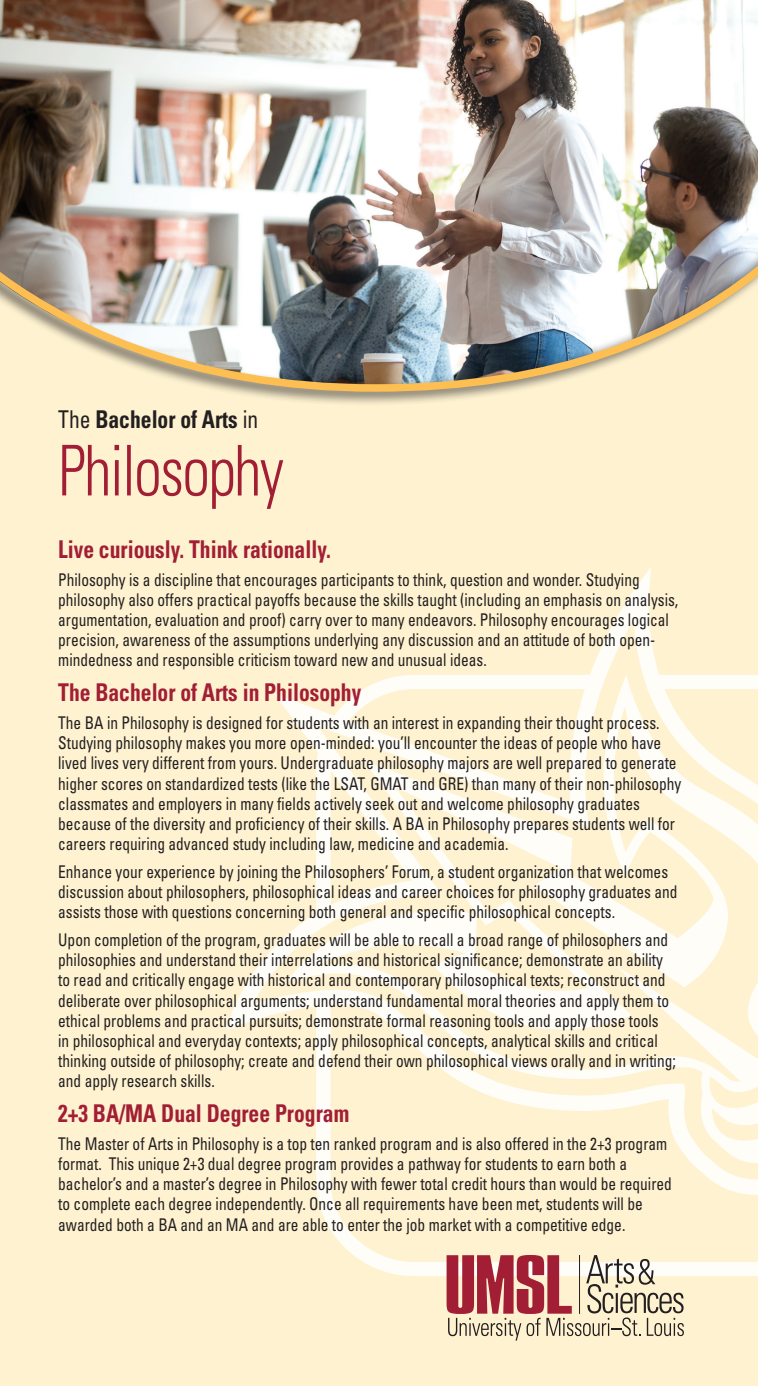
<style>
.page{position:relative;width:758px;height:1386px;background:#fff}
.page>*{position:absolute;margin:0;border:0;box-sizing:border-box;transform-origin:0 0}
.t1{font:300 condensed 70px "Univers";letter-spacing:-.025em;color:#a21e35;scale:.88 1}
.t2{font:700 condensed 24.5px "Univers";color:#a21e35;scale:.88 1}
.t3{font:700 condensed 24.5px "Univers";color:#231f20;scale:.88 1}
.t4{font:condensed 17.5px/20.1px "Univers";color:#231f20;scale:.88 1}
.s1{font-weight:400}
</style>
<div class="page">
<div style="left:0;top:406px;width:758px;height:980px;background:#fef2d0"></div>
<img style="left:0;top:0;width:758px;height:116px">
<div style="left:0;top:120px;width:758px;height:286px;background:#231f20;opacity:.75"></div>
<img style="left:0;top:116px;width:758px;height:279px">
<svg style="left:226px;top:566px;width:532px;height:710px;fill:#fef2d0"></svg>
<svg style="left:447px;top:1255px;width:237px;height:85px;background:#cda497"></svg>
<h2 class="t3" style="left:58px;top:404px;width:229px"><span class="s1">The</span> Bachelor of Arts <span class="s1">in</span></h2>
<h1 class="t1" style="left:58px;top:429px;width:258px">Philosophy</h1>
<h2 class="t2" style="left:58px;top:534px;width:311px">Live curiously. Think rationally.</h2>
<p class="t4" style="left:58px;top:569px;width:706px">Philosophy is a discipline that encourages participants to think, question and wonder. Studying philosophy also offers practical payoffs because the skills taught (including an emphasis on analysis, argumentation, evaluation and proof) carry over to many endeavors. Philosophy encourages logical precision, awareness of the assumptions underlying any discussion and an attitude of both open&shy;mindedness and responsible criticism toward new and unusual ideas.</p>
<h2 class="t2" style="left:58px;top:677px;width:346px">The Bachelor of Arts in Philosophy</h2>
<p class="t4" style="left:58px;top:712px;width:710px">The BA in Philosophy is designed for students with an interest in expanding their thought process.<br>Studying philosophy makes you more open-minded: you’ll encounter the ideas of people who have lived lives very different from yours. Undergraduate philosophy majors are well prepared to generate higher scores on standardized tests (like the LSAT, GMAT and GRE) than many of their non-philosophy classmates and employers in many fields actively seek out and welcome philosophy graduates because of the diversity and proficiency of their skills. A BA in Philosophy prepares students well for careers requiring advanced study including law, medicine and academia.</p>
<p class="t4" style="left:58px;top:861px;width:705px">Enhance your experience by joining the Philosophers’ Forum, a student organization that welcomes discussion about philosophers, philosophical ideas and career choices for philosophy graduates and assists those with questions concerning both general and specific philosophical concepts.</p>
<p class="t4" style="left:58px;top:929px;width:703px">Upon completion of the program, graduates will be able to recall a broad range of philosophers and philosophies and understand their interrelations and historical significance; demonstrate an ability to read and critically engage with historical and contemporary philosophical texts; reconstruct and deliberate over philosophical arguments; understand fundamental moral theories and apply them to ethical problems and practical pursuits; demonstrate formal reasoning tools and apply those tools<br>in philosophical and everyday contexts; apply philosophical concepts, analytical skills and critical thinking outside of philosophy; create and defend their own philosophical views orally and in writing; and apply research skills.</p>
<h2 class="t2" style="left:58px;top:1098px;width:332px">2+3 BA/MA Dual Degree Program</h2>
<p class="t4" style="left:58px;top:1133px;width:699px">The Master of Arts in Philosophy is a top ten ranked program and is also offered in the 2+3 program format. This unique 2+3 dual degree program provides a pathway for students to earn both a bachelor’s and a master’s degree in Philosophy with fewer total credit hours than would be required to complete each degree independently. Once all requirements have been met, students will be awarded both a BA and an MA and are able to enter the job market with a competitive edge.</p>
</div>
